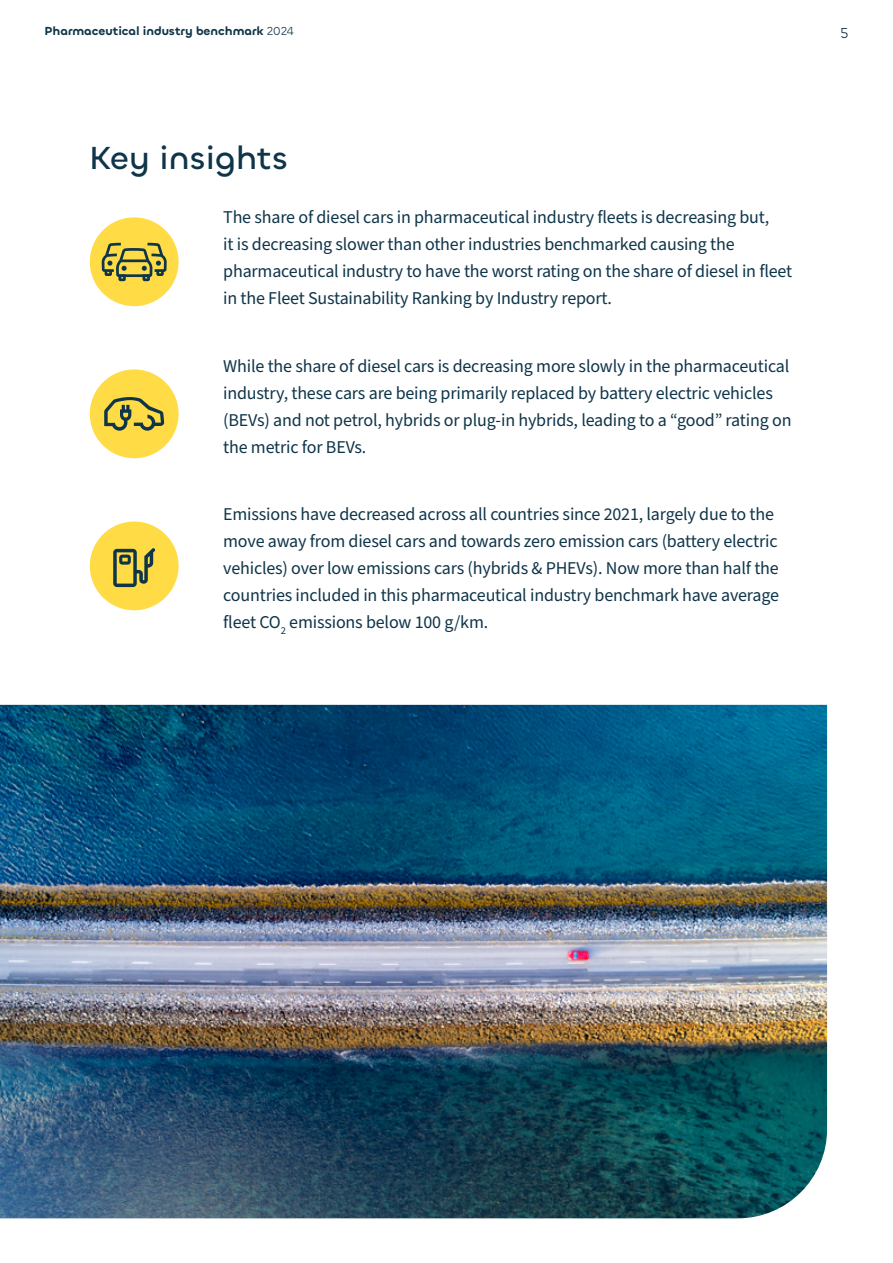
<style>
.page{position:relative;width:893px;height:1263px;background:#fff}
.page>*{position:absolute;margin:0;border:0;box-sizing:border-box;transform-origin:0 0}
.t1{font:500 33px "Chillax";color:#0f3549}
.t2{font:18px/27px "Source Sans Pro";letter-spacing:-.01em;color:#0f3549}
.t3{font:15px "Chillax";color:#0f3549}
.t4{font:600 12px "Chillax";color:#0f3549}
.s1{font-weight:400}
</style>
<div class="page">
<img style="left:0;top:705px;width:827px;height:513px">
<div style="left:90px;top:217px;width:89px;height:89px;background:#ffdc46;border-radius:50%"></div>
<svg style="left:102px;top:243px;width:65px;height:38px"></svg>
<div style="left:90px;top:521px;width:89px;height:89px;background:#ffdc46;border-radius:50%"></div>
<svg style="left:113px;top:548px;width:43px;height:39px"></svg>
<div style="left:90px;top:369px;width:89px;height:89px;background:#ffdc46;border-radius:50%"></div>
<svg style="left:104px;top:397px;width:60px;height:34px"></svg>
<p class="t4" style="left:45px;top:23px;width:251px">Pharmaceutical industry benchmark <span class="s1">2024</span></p>
<p class="t3" style="left:840px;top:24px;width:9px">5</p>
<h1 class="t1" style="left:89px;top:138px;width:200px">Key insights</h1>
<p class="t2" style="left:223px;top:204px;width:570px">The share of diesel cars in pharmaceutical industry fleets is decreasing but,<br>it is decreasing slower than other industries benchmarked causing the pharmaceutical industry to have the worst rating on the share of diesel in fleet in the Fleet Sustainability Ranking by Industry report.</p>
<p class="t2" style="left:223px;top:353px;width:570px">While the share of diesel cars is decreasing more slowly in the pharmaceutical industry, these cars are being primarily replaced by battery electric vehicles (BEVs) and not petrol, hybrids or plug-in hybrids, leading to a “good” rating on the metric for BEVs.</p>
<p class="t2" style="left:223px;top:501px;width:557px">Emissions have decreased across all countries since 2021, largely due to the move away from diesel cars and towards zero emission cars (battery electric vehicles) over low emissions cars (hybrids &amp; PHEVs). Now more than half the countries included in this pharmaceutical industry benchmark have average fleet CO<sub>2</sub> emissions below 100 g/km.</p>
</div>
